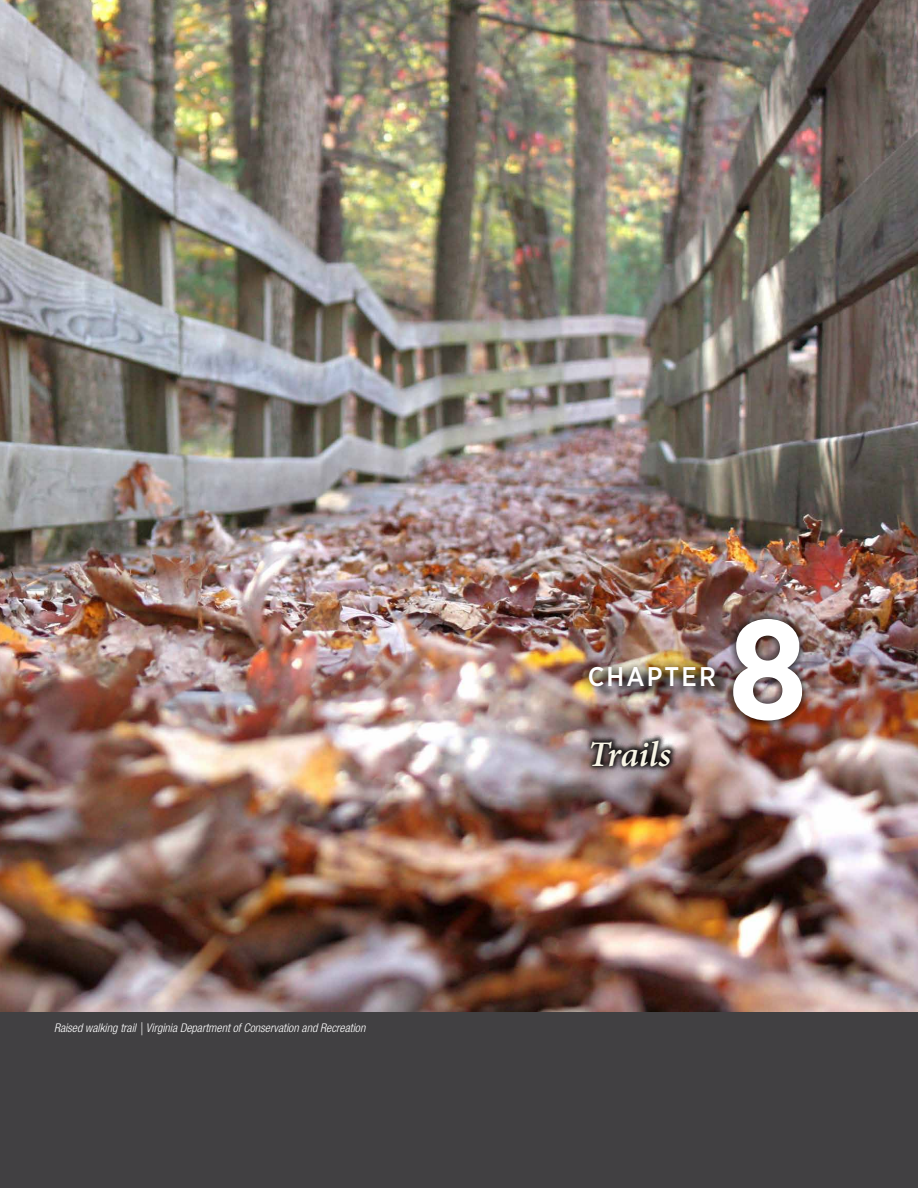
<style>
.page{position:relative;width:918px;height:1188px;background:#fff}
.page>*{position:absolute;margin:0;border:0;box-sizing:border-box;transform-origin:0 0}
.t1{font:700 141px "Gotham Narrow";color:#fff}
.t2{font:italic 600 36px "Minion Pro";letter-spacing:-.01em;color:#f8f5e6}
.t3{font:500 27px "Gotham Narrow";letter-spacing:.08em;color:#fff}
.t4{font:italic 300 condensed 12px "Helvetica Neue LT Std";color:#fff}
</style>
<div class="page">
<img style="left:0;top:0;width:918px;height:1012px">
<div style="left:0;top:1012px;width:918px;height:176px;background:#414042"></div>
<img style="left:727px;top:612px;width:82px;height:115px">
<div style="left:591px;top:665px;width:142px;height:36px;background:#000;opacity:.92"></div>
<img style="left:580px;top:657px;width:144px;height:38px">
<div style="left:585px;top:733px;width:94px;height:40px;background:#000;opacity:.9"></div>
<p class="t4" style="left:54px;top:1021px;width:313px">Raised walking trail | Virginia Department of Conservation and Recreation</p>
<p class="t3" style="left:588px;top:659px;width:130px">CHAPTER</p>
<p class="t2" style="left:588px;top:729px;width:85px">Trails</p>
<p class="t1" style="left:728px;top:579px;width:81px">8</p>
</div>
